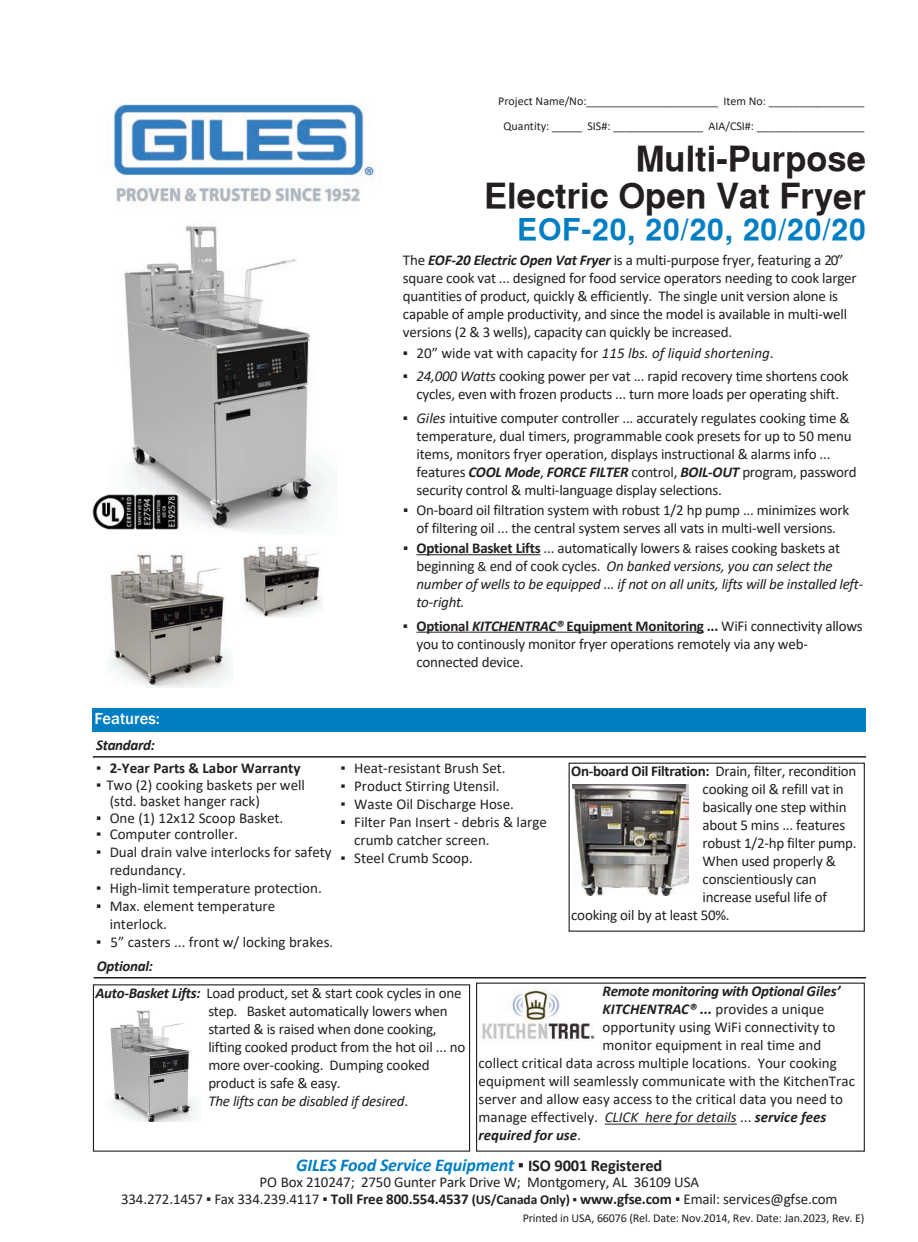
<style>
.page{position:relative;width:918px;height:1242px;background:#fff}
.page>*{position:absolute;margin:0;border:0;box-sizing:border-box;transform-origin:0 0}
.t1{font:700 34.5px/37px "Sans Serif";letter-spacing:-.005em;color:#231f20;text-align:right}
.t2{font:700 30px "Sans Serif";letter-spacing:.025em;color:#007ec3}
.t3{font:italic 700 18px "Calibri";letter-spacing:-.01em;color:#007ec3}
.t4{font:500 16.5px "Franklin Gothic";color:#fff}
.t5{font:15px/18px "Calibri";letter-spacing:-.015em;color:#231f20}
.t6{font:italic 15px/18px "Calibri";letter-spacing:-.015em;color:#231f20}
.t7{font:italic 700 15px "Calibri";color:#231f20}
.t8{font:italic 700 15px "Calibri";letter-spacing:-.02em;color:#231f20}
.t9{font:700 15px "Calibri";color:#231f20}
.t10{font:12px/25.2px "Calibri";letter-spacing:-.01em;color:#231f20;text-align:center}
.s1{font-weight:700;font-style:italic}
.s2{font-style:italic}
.s3{font-style:normal}
.s4{font-weight:700;font-style:normal}
.s5{font-style:normal;font-size:13.5px}
.s6{font-weight:700}
.s7{font-weight:400;font-style:normal}
.s8{font-weight:400;font-style:normal;color:#231f20}
.s9{font-style:normal;font-size:16.5px;color:#231f20}
.s10{font-weight:700;font-size:13.5px}
.s11{font-size:13.5px}
</style>
<div class="page">
<img style="left:108px;top:225px;width:219px;height:307px">
<hr style="left:416px;top:554px;width:124px;height:1px;background:#231f20">
<hr style="left:416px;top:632px;width:56px;height:1px;background:#231f20">
<hr style="left:472px;top:632px;width:84px;height:1px;background:#231f20">
<hr style="left:567px;top:632px;width:137px;height:1px;background:#231f20">
<img style="left:110px;top:554px;width:120px;height:134px">
<img style="left:243px;top:544px;width:79px;height:74px">
<img style="left:93px;top:494px;width:85px;height:35px">
<img style="left:113px;top:104px;width:262px;height:99px">
<div style="left:93px;top:708px;width:773px;height:23px;background:#007ec3"></div>
<hr style="left:93px;top:756px;width:773px;height:2px;background:#231f20">
<div style="left:569px;top:763px;width:296px;height:169px;border:1px solid #231f20"></div>
<img style="left:572px;top:785px;width:117px;height:111px">
<hr style="left:94px;top:977px;width:772px;height:2px;background:#231f20">
<div style="left:93px;top:984px;width:377px;height:168px;border:1px solid #231f20"></div>
<img style="left:110px;top:1010px;width:87px;height:111px">
<div style="left:476px;top:983px;width:389px;height:169px;border:1px solid #231f20"></div>
<hr style="left:605px;top:1124px;width:132px;height:1px;background:#231f20">
<img style="left:482px;top:989px;width:113px;height:52px">
<p class="t10" style="left:498px;top:89px;width:368px">Project Name/No:______________________ Item No: ________________<br>Quantity: _____ SIS#: _______________ AIA/CSI#: __________________</p>
<h1 class="t1" style="left:484px;top:140px;width:383px">Multi−Purpose<br>Electric Open Vat Fryer</h1>
<h2 class="t2" style="left:517px;top:212px;width:350px">EOF−20, 20/20, 20/20/20</h2>
<p class="t5" style="left:403px;top:252px;width:455px">The <span class="s1">EOF‐20 Electric Open Vat Fryer</span> is a multi-purpose fryer, featuring a 20” square cook vat ... designed for food service operators needing to cook larger quantities of product, quickly &amp; efficiently. The single unit version alone is capable of ample productivity, and since the model is available in multi-well versions (2 &amp; 3 wells), capacity can quickly be increased.</p>
<p class="t5" style="left:403px;top:345px;width:372px">▪ 20” wide vat with capacity for <span class="s2">115 lbs. of liquid shortening</span>.</p>
<p class="t5" style="left:403px;top:369px;width:447px;text-align:center">▪ <span class="s2">24,000 Watts</span> cooking power per vat ... rapid recovery time shortens cook cycles, even with frozen products ... turn more loads per operating shift.</p>
<p class="t5" style="left:416px;top:410px;width:442px;text-indent:-14px">▪ <span class="s2">Giles</span> intuitive computer controller ... accurately regulates cooking time &amp; temperature, dual timers, programmable cook presets for up to 50 menu items, monitors fryer operation, displays instructional &amp; alarms info ... features <span class="s1">COOL Mode</span>, <span class="s1">FORCE FILTER</span> control, <span class="s1">BOIL‐OUT</span> program, password security control &amp; multi-language display selections.</p>
<p class="t5" style="left:403px;top:502px;width:448px;text-align:center">▪ On-board oil filtration system with robust 1/2 hp pump ... minimizes work of filtering oil ... the central system serves all vats in multi-well versions.</p>
<p class="t6" style="left:416px;top:540px;width:449px;text-indent:-13px"><span class="s3">▪</span> <span class="s4">Optional Basket Lifts</span> <span class="s3">... automatically lowers</span> <span class="s5">&amp;</span> <span class="s3">raises cooking baskets at beginning</span> <span class="s5">&amp;</span> <span class="s3">end of cook cycles.</span> On banked versions, you can select the number of wells to be equipped ... if not on all units, lifts will be installed left‐ to‐right.</p>
<p class="t5" style="left:416px;top:618px;width:448px;text-indent:-13px">▪ <span class="s6">Optional</span> <span class="s1">KITCHENTRAC®</span> <span class="s6">Equipment Monitoring ...</span> WiFi connectivity allows you to continously monitor fryer operations remotely via any web&shy;connected device.</p>
<p class="t4" style="left:94px;top:709px;width:67px">Features:</p>
<p class="t8" style="left:96px;top:738px;width:60px">Standard:</p>
<p class="t9" style="left:96px;top:762px;width:206px">▪ 2-Year Parts &amp; Labor Warranty</p>
<p class="t5" style="left:110px;top:778px;width:197px;line-height:16.5px;text-indent:-14px"><span class="s6">▪</span> Two (2) cooking baskets per well (std. basket hanger rack)</p>
<p class="t5" style="left:96px;top:810px;width:189px">▪ One (1) 12x12 Scoop Basket.</p>
<p class="t5" style="left:96px;top:826px;width:143px"><span class="s6">▪</span> Computer controller.</p>
<p class="t5" style="left:110px;top:844px;width:223px;text-indent:-14px"><span class="s6">▪</span> Dual drain valve interlocks for safety redundancy.</p>
<p class="t5" style="left:96px;top:880px;width:227px"><span class="s6">▪</span> High-limit temperature protection.</p>
<p class="t5" style="left:110px;top:898px;width:167px;text-indent:-14px">▪ Max. element temperature interlock.</p>
<p class="t5" style="left:96px;top:934px;width:239px"><span class="s6">▪</span> 5” casters ... front w/ locking brakes.</p>
<p class="t5" style="left:341px;top:760px;width:167px"><span class="s6">▪</span> Heat-resistant Brush Set.</p>
<p class="t5" style="left:341px;top:778px;width:161px"><span class="s6">▪</span> Product Stirring Utensil.</p>
<p class="t5" style="left:341px;top:796px;width:175px"><span class="s6">▪</span> Waste Oil Discharge Hose.</p>
<p class="t5" style="left:354px;top:814px;width:194px;text-indent:-14px">▪ Filter Pan Insert - debris &amp; large crumb catcher screen.</p>
<p class="t5" style="left:341px;top:850px;width:134px"><span class="s6">▪</span> Steel Crumb Scoop.</p>
<p class="t5" style="left:571px;top:764px;width:287px"><span class="s6">On-board Oil Filtration:</span> Drain, filter, recondition</p>
<p class="t5" style="left:703px;top:782px;width:143px">cooking oil &amp; refill vat in</p>
<p class="t5" style="left:703px;top:800px;width:146px">basically one step within</p>
<p class="t5" style="left:703px;top:818px;width:144px">about 5 mins ... features</p>
<p class="t5" style="left:703px;top:836px;width:156px">robust 1/2-hp filter pump.</p>
<p class="t5" style="left:703px;top:854px;width:135px">When used properly &amp;</p>
<p class="t5" style="left:703px;top:872px;width:116px">conscientiously can</p>
<p class="t5" style="left:703px;top:890px;width:126px">increase useful life of</p>
<p class="t5" style="left:571px;top:908px;width:160px">cooking oil by at least 50%.</p>
<p class="t5" style="left:96px;top:953px;width:368px;line-height:27.6px"><span class="s1">Optional:<br>Auto‐Basket Lifts:</span> Load product, set &amp; start cook cycles in one</p>
<p class="t5" style="left:208px;top:1003px;width:258px">step. Basket automatically lowers when started &amp; is raised when done cooking, lifting cooked product from the hot oil ... no more over-cooking. Dumping cooked product is safe &amp; easy.<br><span class="s2">The lifts can be disabled if desired</span>.</p>
<p class="t8" style="left:603px;top:985px;width:239px">Remote monitoring with Optional Giles’</p>
<p class="t7" style="left:603px;top:1003px;width:223px">KITCHENTRAC® ... <span class="s7">provides a unique</span></p>
<p class="t5" style="left:603px;top:1020px;width:234px">opportunity using WiFi connectivity to</p>
<p class="t5" style="left:603px;top:1038px;width:220px">monitor equipment in real time and</p>
<p class="t5" style="left:479px;top:1056px;width:360px">collect critical data across multiple locations. Your cooking</p>
<p class="t5" style="left:479px;top:1074px;width:378px">equipment will seamlessly communicate with the KitchenTrac</p>
<p class="t5" style="left:479px;top:1092px;width:366px">server and allow easy access to the critical data you need to</p>
<p class="t5" style="left:479px;top:1110px;width:349px">manage effectively. <span class="s2">CLICK here for details</span> ... <span class="s1">service fees</span></p>
<p class="t7" style="left:479px;top:1129px;width:104px">required for use<span class="s7">.</span></p>
<p class="t3" style="left:296px;top:1157px;width:368px">GILES Food Service Equipment <span class="s8">▪</span> <span class="s9">ISO 9001 Registered</span></p>
<p class="t5" style="left:121px;top:1175px;width:718px;line-height:16.5px;text-align:center">PO Box 210247; 2750 Gunter Park Drive W; Montgomery, AL 36109 USA<br>334.272.1457 ▪ Fax 334.239.4117 ▪ <span class="s6">Toll Free 800.554.4537</span> <span class="s10">(US/Canada Only)</span> <span class="s11">▪</span> <span class="s6">www.gfse.com</span> ▪ Email: services@gfse.com</p>
<p class="t10" style="left:523px;top:1207px;width:343px">Printed in USA, 66076 (Rel. Date: Nov.2014, Rev. Date: Jan.2023, Rev. E)</p>
</div>
